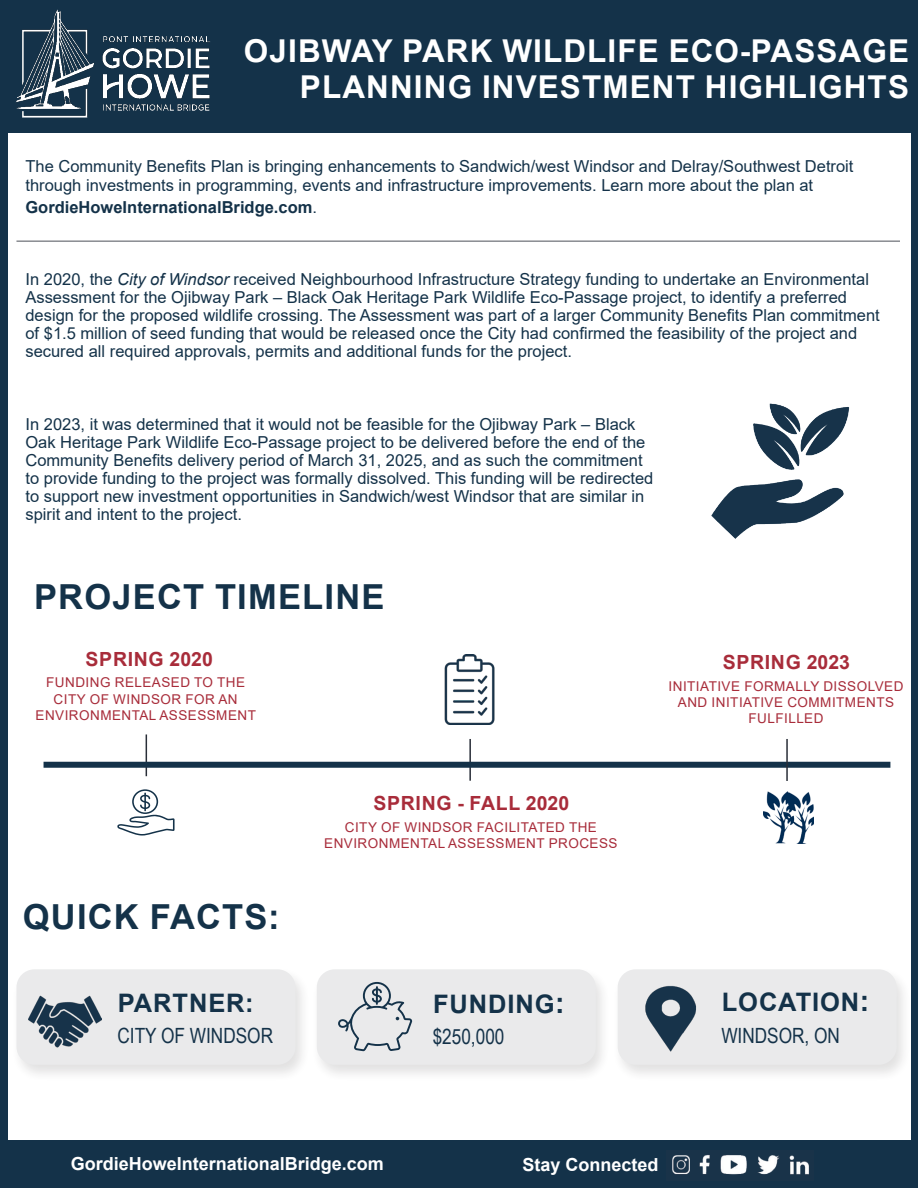
<style>
.page{position:relative;width:918px;height:1188px;background:#143249}
.page>*{position:absolute;margin:0;border:0;box-sizing:border-box;transform-origin:0 0}
.t1{font:700 34.5px "Arial";letter-spacing:.035em;color:#143249}
.t2{font:700 31.5px/36px "Arial";letter-spacing:.035em;color:#fff;text-align:right}
.t3{font:700 25.5px "Arial";letter-spacing:.035em;color:#143249}
.t4{font:21px "Arial Narrow";color:#143249}
.t5{font:700 19.5px "Arial";letter-spacing:.035em;color:#a82c3a}
.t6{font:700 18px "Arial";color:#fff}
.t7{font:16.5px/18px "Arial";color:#143249}
.t8{font:700 16.5px "Arial";color:#143249}
.t9{font:13.5px/16.2px "Arial";letter-spacing:.035em;color:#a82c3a;text-align:center}
.s1{font-weight:400}
.s2{font-style:italic}
.s3{font-size:28.5px}
</style>
<div class="page">
<div style="left:8px;top:134px;width:903px;height:1006px;background:#fff"></div>
<svg style="left:117px;top:789px;width:58px;height:47px"></svg>
<hr style="left:146px;top:734px;width:1px;height:42px;background:#292e38">
<hr style="left:469px;top:739px;width:2px;height:42px;background:#292e38">
<div style="left:44px;top:762px;width:846px;height:6px;background:#143249"></div>
<hr style="left:786px;top:739px;width:2px;height:42px;background:#292e38">
<div style="left:311px;top:967px;width:299px;height:116px;background:#231f20;opacity:.75"></div>
<div style="left:317px;top:969px;width:279px;height:96px;background:#eaeaeb;border-radius:18px"></div>
<div style="left:612px;top:967px;width:299px;height:116px;background:#231f20;opacity:.75"></div>
<div style="left:618px;top:969px;width:279px;height:96px;background:#eaeaeb;border-radius:18px"></div>
<div style="left:11px;top:967px;width:299px;height:116px;background:#231f20;opacity:.75"></div>
<div style="left:16px;top:969px;width:279px;height:96px;background:#eaeaeb;border-radius:18px"></div>
<img style="left:625px;top:967px;width:89px;height:107px">
<img style="left:16px;top:9px;width:194px;height:109px">
<hr style="left:16px;top:240px;width:884px;height:2px;background:#888b90">
<img style="left:672px;top:1154px;width:137px;height:21px">
<img style="left:764px;top:792px;width:49px;height:51px">
<svg style="left:338px;top:982px;width:74px;height:69px"></svg>
<img style="left:28px;top:995px;width:73px;height:84px">
<img style="left:711px;top:403px;width:139px;height:136px">
<img style="left:444px;top:655px;width:51px;height:69px">
<p class="t2" style="left:244px;top:33px;width:667px">OJIBWAY PARK WILDLIFE ECO-PASSAGE<br>PLANNING INVESTMENT HIGHLIGHTS</p>
<p class="t7" style="left:25px;top:156px;width:830px;line-height:19.8px">The Community Benefits Plan is bringing enhancements to Sandwich/west Windsor and Delray/Southwest Detroit through investments in programming, events and infrastructure improvements. Learn more about the plan at</p>
<p class="t8" style="left:25px;top:195px;width:293px">GordieHoweInternationalBridge.com<span class="s1">.</span></p>
<p class="t7" style="left:25px;top:270px;width:856px">In 2020, the <span class="s2">City of Windsor</span> received Neighbourhood Infrastructure Strategy funding to undertake an Environmental Assessment for the Ojibway Park – Black Oak Heritage Park Wildlife Eco-Passage project, to identify a preferred design for the proposed wildlife crossing. The Assessment was part of a larger Community Benefits Plan commitment of $1.5 million of seed funding that would be released once the City had confirmed the feasibility of the project and secured all required approvals, permits and additional funds for the project.</p>
<p class="t7" style="left:25px;top:415px;width:629px">In 2023, it was determined that it would not be feasible for the Ojibway Park – Black Oak Heritage Park Wildlife Eco-Passage project to be delivered before the end of the Community Benefits delivery period of March 31, 2025, and as such the commitment to provide funding to the project was formally dissolved. This funding will be redirected to support new investment opportunities in Sandwich/west Windsor that are similar in spirit and intent to the project.</p>
<p class="t1" style="left:34px;top:572px;width:352px">PROJECT TIMELINE</p>
<p class="t5" style="left:86px;top:645px;width:129px">SPRING 2020</p>
<p class="t9" style="left:36px;top:674px;width:222px">FUNDING RELEASED TO THE<br>CITY OF WINDSOR FOR AN<br>ENVIRONMENTAL ASSESSMENT</p>
<p class="t1" style="left:23px;top:893px;width:258px">QUICK FACTS:</p>
<p class="t3" style="left:118px;top:985px;width:137px">PARTNER:</p>
<p class="t4" style="left:117px;top:1021px;width:157px">CITY OF WINDSOR</p>
<p class="t5" style="left:373px;top:790px;width:197px">SPRING - FALL 2020</p>
<p class="t9" style="left:324px;top:819px;width:295px">CITY OF WINDSOR FACILITATED THE<br>ENVIRONMENTAL ASSESSMENT PROCESS</p>
<p class="t3" style="left:433px;top:986px;width:133px">FUNDING<span class="s3">:</span></p>
<p class="t4" style="left:433px;top:1021px;width:73px">$250,000</p>
<p class="t5" style="left:723px;top:648px;width:129px">SPRING 2023</p>
<p class="t9" style="left:669px;top:678px;width:236px">INITIATIVE FORMALLY DISSOLVED<br>AND INITIATIVE COMMITMENTS<br>FULFILLED</p>
<p class="t3" style="left:722px;top:985px;width:149px">LOCATION<span class="s3">:</span></p>
<p class="t4" style="left:721px;top:1020px;width:120px">WINDSOR, ON</p>
<p class="t6" style="left:71px;top:1151px;width:315px">GordieHoweInternationalBridge.com</p>
<p class="t6" style="left:522px;top:1152px;width:138px">Stay Connected</p>
</div>
